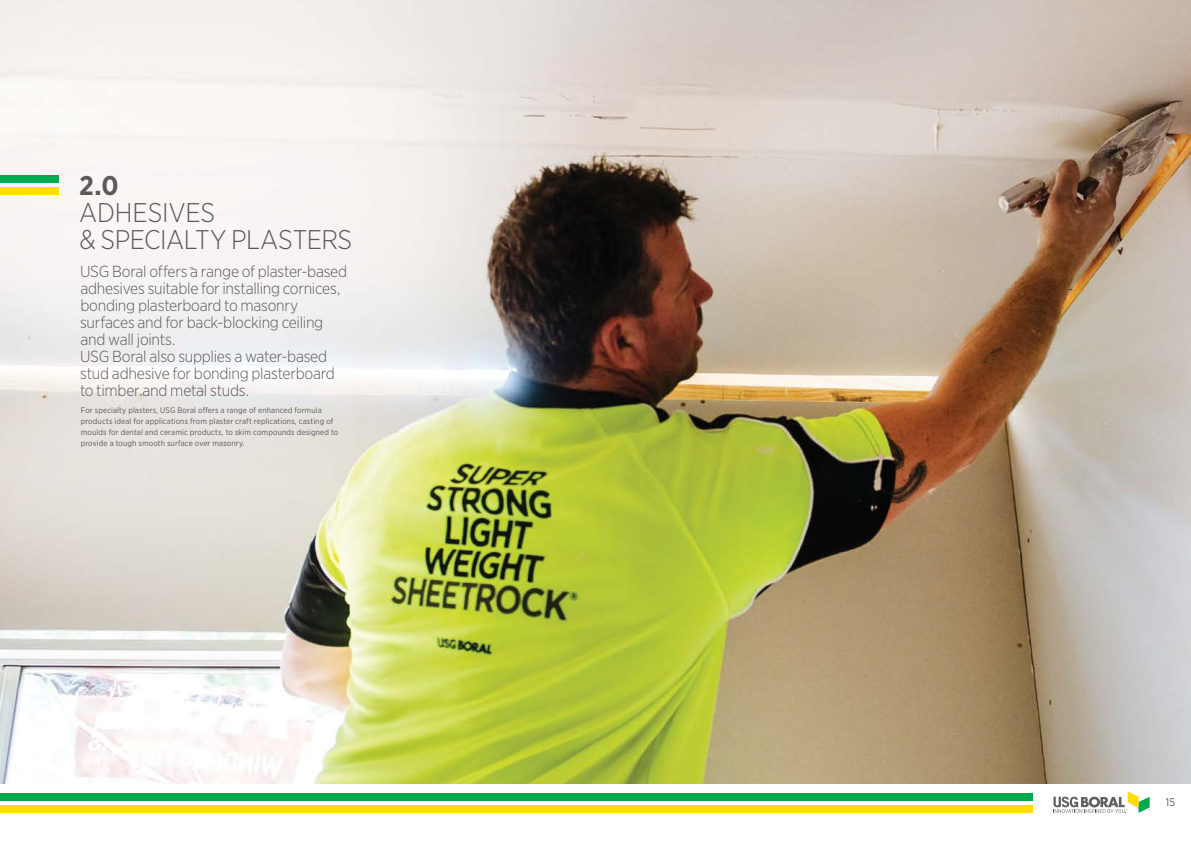
<style>
.page{position:relative;width:1191px;height:842px;background:#fff}
.page>*{position:absolute;margin:0;border:0;box-sizing:border-box;transform-origin:0 0}
.t1{font:300 27px/27px "Gotham Narrow";letter-spacing:-.015em;color:#5e575c}
.t2{font:700 27px "Gotham Narrow";color:#5e575c}
.t3{font:300 16px/17px "Gotham Narrow";letter-spacing:-.015em;color:#5e575c}
.t4{font:11px "Gotham Narrow";color:#5e575c}
.t5{font:8px/11px "Gotham Narrow";letter-spacing:.015em;color:#5e575c}
</style>
<div class="page">
<img style="left:0;top:0;width:1191px;height:783px">
<div style="left:0;top:188px;width:58px;height:7px;background:#fd0"></div>
<div style="left:0;top:176px;width:58px;height:7px;background:#00a94f"></div>
<svg style="left:1053px;top:791px;width:96px;height:22px"></svg>
<div style="left:0;top:806px;width:1033px;height:7px;background:#fd0"></div>
<div style="left:0;top:794px;width:1033px;height:7px;background:#00a94f"></div>
<h1 class="t2" style="left:79px;top:168px;width:41px">2.0</h1>
<h1 class="t1" style="left:79px;top:198px;width:275px">ADHESIVES<br>&amp; SPECIALTY PLASTERS</h1>
<p class="t3" style="left:80px;top:262px;width:269px">USG Boral offers a range of plaster-based adhesives suitable for installing cornices, bonding plasterboard to masonry surfaces and for back-blocking ceiling and wall joints.<br>USG Boral also supplies a water-based stud adhesive for bonding plasterboard to timber and metal studs.</p>
<p class="t5" style="left:81px;top:404px;width:259px">For specialty plasters, USG Boral offers a range of enhanced formula products ideal for applications from plaster craft replications, casting of moulds for dental and ceramic products, to skim compounds designed to provide a tough smooth surface over masonry.</p>
<p class="t4" style="left:1166px;top:795px;width:11px">15</p>
</div>
